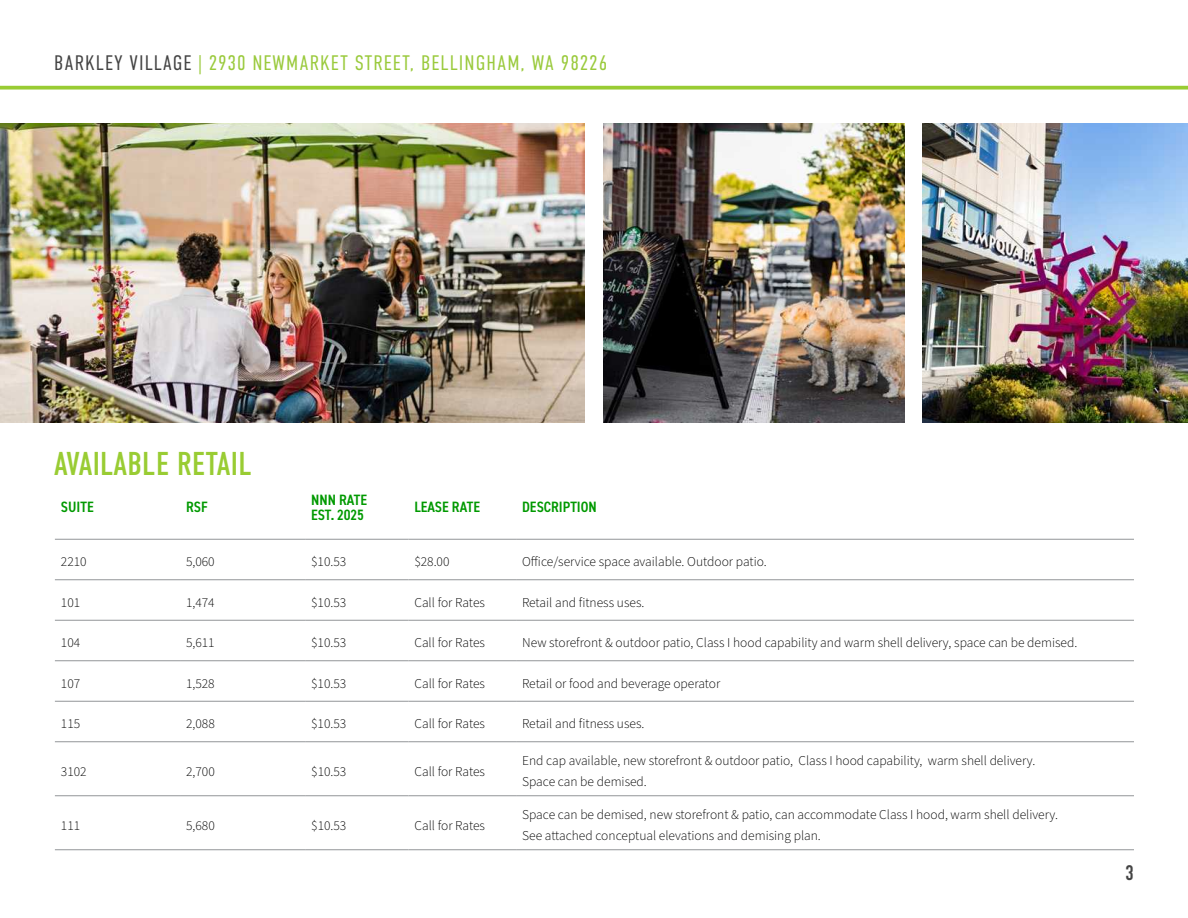
<style>
.page{position:relative;width:1188px;height:918px;background:#fff}
.page>*{position:absolute;margin:0;border:0;box-sizing:border-box;transform-origin:0 0}
.t1{font:33px "DIN Condensed";letter-spacing:.01em;color:#9c3}
.t2{font:300 21px "DIN Condensed";letter-spacing:.05em;color:#9aca3c}
.t3{font:21px "DIN Condensed";color:#444}
.t4{font:600 condensed 15px/15px "DIN2014";color:#090}
.t5{font:300 13.5px/21px "Source Sans Pro";color:#000}
.s1{color:#444}
</style>
<div class="page">
<svg style="left:0;top:86px;width:1188px;height:4px;background:#a4d14a"></svg>
<img style="left:0;top:123px;width:585px;height:299px">
<hr style="left:55px;top:539px;width:125px;height:1px;background:#939598">
<hr style="left:180px;top:539px;width:125px;height:1px;background:#939598">
<hr style="left:305px;top:539px;width:103px;height:1px;background:#939598">
<hr style="left:408px;top:539px;width:108px;height:1px;background:#939598">
<hr style="left:516px;top:539px;width:618px;height:1px;background:#939598">
<hr style="left:55px;top:579px;width:125px;height:1px;background:#939598">
<hr style="left:180px;top:579px;width:125px;height:1px;background:#939598">
<hr style="left:305px;top:579px;width:103px;height:1px;background:#939598">
<hr style="left:408px;top:579px;width:108px;height:1px;background:#939598">
<hr style="left:516px;top:579px;width:618px;height:1px;background:#939598">
<hr style="left:55px;top:620px;width:125px;height:1px;background:#939598">
<hr style="left:180px;top:620px;width:125px;height:1px;background:#939598">
<hr style="left:305px;top:620px;width:103px;height:1px;background:#939598">
<hr style="left:408px;top:620px;width:108px;height:1px;background:#939598">
<hr style="left:516px;top:620px;width:618px;height:1px;background:#939598">
<hr style="left:55px;top:660px;width:125px;height:1px;background:#939598">
<hr style="left:180px;top:660px;width:125px;height:1px;background:#939598">
<hr style="left:305px;top:660px;width:103px;height:1px;background:#939598">
<hr style="left:408px;top:660px;width:108px;height:1px;background:#939598">
<hr style="left:516px;top:660px;width:618px;height:1px;background:#939598">
<hr style="left:55px;top:701px;width:125px;height:1px;background:#939598">
<hr style="left:180px;top:701px;width:125px;height:1px;background:#939598">
<hr style="left:305px;top:701px;width:103px;height:1px;background:#939598">
<hr style="left:408px;top:701px;width:108px;height:1px;background:#939598">
<hr style="left:516px;top:701px;width:618px;height:1px;background:#939598">
<hr style="left:55px;top:741px;width:125px;height:1px;background:#939598">
<hr style="left:180px;top:741px;width:125px;height:1px;background:#939598">
<hr style="left:305px;top:741px;width:103px;height:1px;background:#939598">
<hr style="left:408px;top:741px;width:108px;height:1px;background:#939598">
<hr style="left:516px;top:741px;width:618px;height:1px;background:#939598">
<hr style="left:55px;top:795px;width:125px;height:1px;background:#939598">
<hr style="left:180px;top:795px;width:125px;height:1px;background:#939598">
<hr style="left:305px;top:795px;width:103px;height:1px;background:#939598">
<hr style="left:408px;top:795px;width:108px;height:1px;background:#939598">
<hr style="left:516px;top:795px;width:618px;height:1px;background:#939598">
<hr style="left:55px;top:849px;width:125px;height:1px;background:#939598">
<hr style="left:180px;top:849px;width:125px;height:1px;background:#939598">
<hr style="left:305px;top:849px;width:103px;height:1px;background:#939598">
<hr style="left:408px;top:849px;width:108px;height:1px;background:#939598">
<hr style="left:516px;top:849px;width:618px;height:1px;background:#939598">
<img style="left:603px;top:123px;width:301px;height:299px">
<img style="left:922px;top:123px;width:266px;height:299px">
<h2 class="t2" style="left:54px;top:51px;width:555px"><span class="s1">BARKLEY VILLAGE</span> | 2930 NEWMARKET STREET, BELLINGHAM, WA 98226</h2>
<h1 class="t1" style="left:54px;top:446px;width:199px">AVAILABLE RETAIL</h1>
<p class="t4" style="left:61px;top:499px;width:34px">SUITE</p>
<p class="t4" style="left:186px;top:499px;width:23px">RSF</p>
<p class="t4" style="left:311px;top:492px;width:57px">NNN RATE<br>EST. 2025</p>
<p class="t4" style="left:414px;top:499px;width:67px">LEASE RATE</p>
<p class="t4" style="left:522px;top:499px;width:76px">DESCRIPTION</p>
<p class="t5" style="left:61px;top:552px;width:27px">2210</p>
<p class="t5" style="left:186px;top:552px;width:30px">5,060</p>
<p class="t5" style="left:311px;top:552px;width:37px">$10.53</p>
<p class="t5" style="left:414px;top:552px;width:37px">$28.00</p>
<p class="t5" style="left:522px;top:552px;width:246px">Office/service space available. Outdoor patio.</p>
<p class="t5" style="left:61px;top:592px;width:21px">101</p>
<p class="t5" style="left:186px;top:592px;width:30px">1,474</p>
<p class="t5" style="left:311px;top:592px;width:37px">$10.53</p>
<p class="t5" style="left:414px;top:592px;width:72px">Call for Rates</p>
<p class="t5" style="left:522px;top:592px;width:124px">Retail and fitness uses.</p>
<p class="t5" style="left:61px;top:633px;width:21px">104</p>
<p class="t5" style="left:186px;top:633px;width:30px">5,611</p>
<p class="t5" style="left:311px;top:633px;width:37px">$10.53</p>
<p class="t5" style="left:414px;top:633px;width:72px">Call for Rates</p>
<p class="t5" style="left:522px;top:633px;width:557px">New storefront &amp; outdoor patio, Class I hood capability and warm shell delivery, space can be demised.</p>
<p class="t5" style="left:61px;top:673px;width:21px">107</p>
<p class="t5" style="left:186px;top:673px;width:30px">1,528</p>
<p class="t5" style="left:311px;top:673px;width:37px">$10.53</p>
<p class="t5" style="left:414px;top:673px;width:72px">Call for Rates</p>
<p class="t5" style="left:522px;top:673px;width:200px">Retail or food and beverage operator</p>
<p class="t5" style="left:61px;top:714px;width:21px">115</p>
<p class="t5" style="left:186px;top:714px;width:30px">2,088</p>
<p class="t5" style="left:311px;top:714px;width:37px">$10.53</p>
<p class="t5" style="left:414px;top:714px;width:72px">Call for Rates</p>
<p class="t5" style="left:522px;top:714px;width:124px">Retail and fitness uses.</p>
<p class="t5" style="left:61px;top:761px;width:27px">3102</p>
<p class="t5" style="left:186px;top:761px;width:30px">2,700</p>
<p class="t5" style="left:311px;top:761px;width:37px">$10.53</p>
<p class="t5" style="left:414px;top:761px;width:72px">Call for Rates</p>
<p class="t5" style="left:522px;top:751px;width:515px">End cap available, new storefront &amp; outdoor patio, Class I hood capability, warm shell delivery.<br>Space can be demised.</p>
<p class="t5" style="left:61px;top:815px;width:21px">111</p>
<p class="t5" style="left:186px;top:815px;width:30px">5,680</p>
<p class="t5" style="left:311px;top:815px;width:37px">$10.53</p>
<p class="t5" style="left:414px;top:815px;width:72px">Call for Rates</p>
<p class="t5" style="left:522px;top:805px;width:537px">Space can be demised, new storefront &amp; patio, can accommodate Class I hood, warm shell delivery.<br>See attached conceptual elevations and demising plan.</p>
<h2 class="t3" style="left:1125px;top:861px;width:10px">3</h2>
</div>
